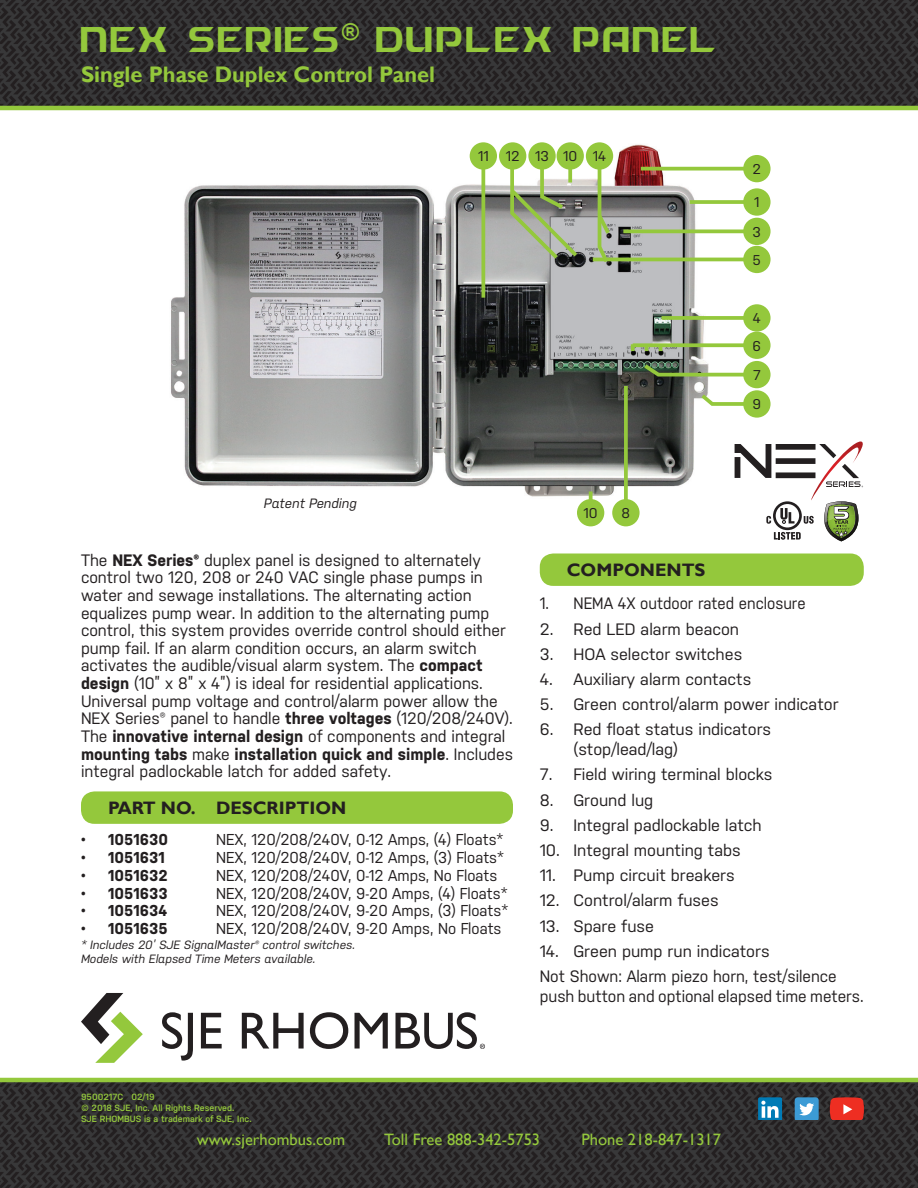
<style>
.page{position:relative;width:918px;height:1188px;background:#fff}
.page>*{position:absolute;margin:0;border:0;box-sizing:border-box;transform-origin:0 0}
.t1{font:39px "HYDRO";letter-spacing:-.05em;color:#94c83c;scale:.75 1}
.t2{font:700 22.5px "Gill Sans";color:#94c83c}
.t3{font:700 18px "Gill Sans";color:#231f20}
.t4{font:16.5px/17.5px "Nudista";color:#231f20}
.t5{font:16.5px "Gill Sans";color:#94c83c}
.t6{font:16.5px "Nudista";color:#231f20;scale:.96 1}
.t7{font:16.5px "Nudista";color:#231f20;scale:.93 1}
.t8{font:15.75px "Nudista";color:#231f20;scale:.96 1}
.t9{font:700 15.75px "Nudista";color:#231f20;scale:.96 1}
.t10{font:14.1px/29.4px "Nudista";color:#231f20;text-align:justify}
.t11{font:italic 13.5px "Nudista";color:#231f20}
.t12{font:italic 12px/14.7px "Nudista";color:#231f20}
.t13{font:600 9px/10.8px "Nudista";color:#94c83c}
.s1{font-weight:700}
.s2{font-weight:400}
</style>
<div class="page">
<img style="left:171px;top:142px;width:561px;height:367px">
<svg style="left:690px;top:200px;width:53px;height:4px"></svg>
<div style="left:744px;top:189px;width:26px;height:26px;background:#94c83c;border-radius:50%"></div>
<div style="left:743px;top:188px;width:28px;height:28px;border:2px solid #94c83c;border-radius:50%"></div>
<svg style="left:641px;top:167px;width:102px;height:4px"></svg>
<div style="left:744px;top:156px;width:26px;height:25px;background:#94c83c;border-radius:50%"></div>
<div style="left:743px;top:155px;width:28px;height:27px;border:2px solid #94c83c;border-radius:50%"></div>
<svg style="left:623px;top:229px;width:120px;height:4px"></svg>
<div style="left:744px;top:219px;width:26px;height:25px;background:#94c83c;border-radius:50%"></div>
<div style="left:743px;top:218px;width:28px;height:27px;border:2px solid #94c83c;border-radius:50%"></div>
<svg style="left:662px;top:316px;width:81px;height:4px"></svg>
<div style="left:744px;top:305px;width:26px;height:26px;background:#94c83c;border-radius:50%"></div>
<div style="left:743px;top:304px;width:28px;height:28px;border:2px solid #94c83c;border-radius:50%"></div>
<hr style="left:593px;top:258px;width:164px;height:3px;background:#94c83c">
<div style="left:744px;top:247px;width:26px;height:25px;background:#94c83c;border-radius:50%"></div>
<div style="left:743px;top:246px;width:28px;height:27px;border:2px solid #94c83c;border-radius:50%"></div>
<svg style="left:633px;top:343px;width:110px;height:4px"></svg>
<div style="left:744px;top:333px;width:26px;height:25px;background:#94c83c;border-radius:50%"></div>
<div style="left:743px;top:332px;width:28px;height:27px;border:2px solid #94c83c;border-radius:50%"></div>
<svg style="left:640px;top:361px;width:113px;height:17px"></svg>
<div style="left:744px;top:362px;width:26px;height:25px;background:#94c83c;border-radius:50%"></div>
<div style="left:743px;top:361px;width:28px;height:27px;border:2px solid #94c83c;border-radius:50%"></div>
<svg style="left:624px;top:386px;width:4px;height:113px"></svg>
<div style="left:613px;top:500px;width:26px;height:25px;background:#94c83c;border-radius:50%"></div>
<div style="left:612px;top:499px;width:28px;height:27px;border:2px solid #94c83c;border-radius:50%"></div>
<svg style="left:697px;top:391px;width:54px;height:17px"></svg>
<div style="left:744px;top:391px;width:26px;height:26px;background:#94c83c;border-radius:50%"></div>
<div style="left:743px;top:390px;width:28px;height:28px;border:2px solid #94c83c;border-radius:50%"></div>
<svg style="left:589px;top:491px;width:4px;height:8px"></svg>
<div style="left:578px;top:500px;width:25px;height:25px;background:#94c83c;border-radius:50%"></div>
<div style="left:577px;top:499px;width:27px;height:27px;border:2px solid #94c83c;border-radius:50%"></div>
<svg style="left:481px;top:170px;width:4px;height:128px"></svg>
<div style="left:471px;top:143px;width:25px;height:26px;background:#94c83c;border-radius:50%"></div>
<div style="left:470px;top:142px;width:27px;height:28px;border:2px solid #94c83c;border-radius:50%"></div>
<div style="left:529px;top:143px;width:26px;height:26px;background:#94c83c;border-radius:50%"></div>
<div style="left:528px;top:142px;width:28px;height:28px;border:2px solid #94c83c;border-radius:50%"></div>
<div style="left:587px;top:143px;width:25px;height:26px;background:#94c83c;border-radius:50%"></div>
<div style="left:586px;top:142px;width:27px;height:28px;border:2px solid #94c83c;border-radius:50%"></div>
<div style="left:558px;top:143px;width:25px;height:26px;background:#94c83c;border-radius:50%"></div>
<div style="left:557px;top:142px;width:27px;height:28px;border:2px solid #94c83c;border-radius:50%"></div>
<svg style="left:507px;top:152px;width:74px;height:111px"></svg>
<div style="left:500px;top:143px;width:25px;height:26px;background:#94c83c;border-radius:50%"></div>
<div style="left:499px;top:142px;width:27px;height:28px;border:2px solid #94c83c;border-radius:50%"></div>
<svg style="left:631px;top:344px;width:4px;height:7px"></svg>
<svg style="left:645px;top:344px;width:3px;height:7px"></svg>
<svg style="left:659px;top:344px;width:3px;height:7px"></svg>
<img style="left:0;top:1082px;width:918px;height:106px">
<img style="left:0;top:0;width:918px;height:106px">
<hr style="left:0;top:1078px;width:918px;height:4px;background:#94c83c">
<hr style="left:0;top:106px;width:918px;height:4px;background:#94c83c">
<div style="left:81px;top:791px;width:432px;height:33px;background:#94c83c;border-radius:14px"></div>
<div style="left:540px;top:554px;width:324px;height:32px;background:#94c83c;border-radius:14px"></div>
<svg style="left:735px;top:442px;width:128px;height:99px"></svg>
<svg style="left:594px;top:156px;width:19px;height:110px"></svg>
<svg style="left:830px;top:1097px;width:34px;height:23px"></svg>
<svg style="left:758px;top:1097px;width:28px;height:23px"></svg>
<svg style="left:795px;top:1097px;width:24px;height:23px"></svg>
<svg style="left:162px;top:1012px;width:31px;height:49px"></svg>
<svg style="left:201px;top:1013px;width:21px;height:35px"></svg>
<svg style="left:242px;top:1013px;width:62px;height:36px"></svg>
<svg style="left:310px;top:1012px;width:38px;height:37px"></svg>
<svg style="left:355px;top:1013px;width:33px;height:36px"></svg>
<svg style="left:81px;top:993px;width:62px;height:70px"></svg>
<svg style="left:396px;top:1012px;width:89px;height:37px"></svg>
<h1 class="t1" style="left:81px;top:14px;width:856px">NEX SERIES<sup>®</sup> DUPLEX PANEL</h1>
<h2 class="t2" style="left:81px;top:61px;width:356px">Single Phase Duplex Control Panel</h2>
<p class="t10" style="left:478px;top:141px;width:130px">11 12 13 10 14</p>
<p class="t11" style="left:264px;top:495px;width:94px">Patent Pending</p>
<p class="t10" style="left:584px;top:498px;width:16px">10</p>
<p class="t10" style="left:622px;top:498px;width:10px">8</p>
<p class="t10" style="left:753px;top:154px;width:10px">2</p>
<p class="t10" style="left:754px;top:188px;width:7px">1</p>
<p class="t10" style="left:753px;top:217px;width:10px">3</p>
<p class="t10" style="left:753px;top:245px;width:10px">5</p>
<p class="t10" style="left:753px;top:303px;width:9px">4</p>
<p class="t10" style="left:753px;top:331px;width:10px">6<br>7<br>9</p>
<p class="t4" style="left:81px;top:551px;width:434px">The <span class="s1">NEX Series®</span> duplex panel is designed to alternately control two 120, 208 or 240 VAC single phase pumps in water and sewage installations. The alternating action equalizes pump wear. In addition to the alternating pump control, this system provides override control should either pump fail. If an alarm condition occurs, an alarm switch activates the audible/visual alarm system. The <span class="s1">compact design</span> (10” x 8” x 4”) is ideal for residential applications.<br>Universal pump voltage and control/alarm power allow the NEX Series® panel to handle <span class="s1">three voltages</span> (120/208/240V).<br>The <span class="s1">innovative internal design</span> of components and integral <span class="s1">mounting tabs</span> make <span class="s1">installation quick and simple</span>. Includes integral padlockable latch for added safety.</p>
<p class="t3" style="left:108px;top:797px;width:240px">PART NO. DESCRIPTION</p>
<p class="t9" style="left:81px;top:831px;width:92px"><span class="s2">•</span> 1051630</p>
<p class="t8" style="left:216px;top:831px;width:301px">NEX, 120/208/240V, 0-12 Amps, (4) Floats*</p>
<p class="t9" style="left:81px;top:849px;width:89px"><span class="s2">•</span> 1051631</p>
<p class="t8" style="left:216px;top:849px;width:302px">NEX, 120/208/240V, 0-12 Amps, (3) Floats*</p>
<p class="t9" style="left:81px;top:866px;width:92px"><span class="s2">•</span> 1051632</p>
<p class="t8" style="left:216px;top:866px;width:295px">NEX, 120/208/240V, 0-12 Amps, No Floats</p>
<p class="t9" style="left:81px;top:884px;width:92px"><span class="s2">•</span> 1051633</p>
<p class="t8" style="left:216px;top:884px;width:305px">NEX, 120/208/240V, 9-20 Amps, (4) Floats*</p>
<p class="t9" style="left:81px;top:902px;width:91px"><span class="s2">•</span> 1051634</p>
<p class="t8" style="left:216px;top:902px;width:306px">NEX, 120/208/240V, 9-20 Amps, (3) Floats*</p>
<p class="t9" style="left:81px;top:919px;width:92px"><span class="s2">•</span> 1051635</p>
<p class="t8" style="left:216px;top:919px;width:299px">NEX, 120/208/240V, 9-20 Amps, No Floats</p>
<p class="t12" style="left:81px;top:937px;width:276px">* Includes 20’ SJE SignalMaster® control switches.<br>Models with Elapsed Time Meters available.</p>
<p class="t3" style="left:567px;top:559px;width:140px">COMPONENTS</p>
<p class="t7" style="left:540px;top:594px;width:287px">1. NEMA 4X outdoor rated enclosure</p>
<p class="t4" style="left:540px;top:620px;width:201px">2. Red LED alarm beacon</p>
<p class="t4" style="left:540px;top:645px;width:204px">3. HOA selector switches</p>
<p class="t4" style="left:540px;top:670px;width:213px">4. Auxiliary alarm contacts</p>
<p class="t4" style="left:540px;top:695px;width:300px">5. Green control/alarm power indicator</p>
<p class="t4" style="left:574px;top:720px;width:199px;line-height:19.8px;text-indent:-34px">6. Red float status indicators (stop/lead/lag)</p>
<p class="t4" style="left:540px;top:766px;width:234px">7. Field wiring terminal blocks</p>
<p class="t4" style="left:540px;top:791px;width:115px">8. Ground lug</p>
<p class="t4" style="left:540px;top:816px;width:224px">9. Integral padlockable latch</p>
<p class="t4" style="left:540px;top:841px;width:203px">10. Integral mounting tabs</p>
<p class="t4" style="left:540px;top:866px;width:196px">11. Pump circuit breakers</p>
<p class="t4" style="left:540px;top:892px;width:180px">12. Control/alarm fuses</p>
<p class="t4" style="left:540px;top:917px;width:116px">13. Spare fuse</p>
<p class="t4" style="left:540px;top:938px;width:299px;line-height:25.2px">14. Green pump run indicators<br>Not Shown: Alarm piezo horn, test/silence</p>
<p class="t6" style="left:540px;top:986px;width:339px">push button and optional elapsed time meters.</p>
<p class="t13" style="left:81px;top:1092px;width:172px">9500217C 02/19<br>© 2018 SJE, Inc. All Rights Reserved.<br>SJE RHOMBUS is a trademark of SJE, Inc.</p>
<p class="t5" style="left:197px;top:1130px;width:150px">www.sjerhombus.com</p>
<p class="t5" style="left:384px;top:1130px;width:157px">Toll Free 888-342-5753</p>
<p class="t5" style="left:581px;top:1130px;width:141px">Phone 218-847-1317</p>
</div>
